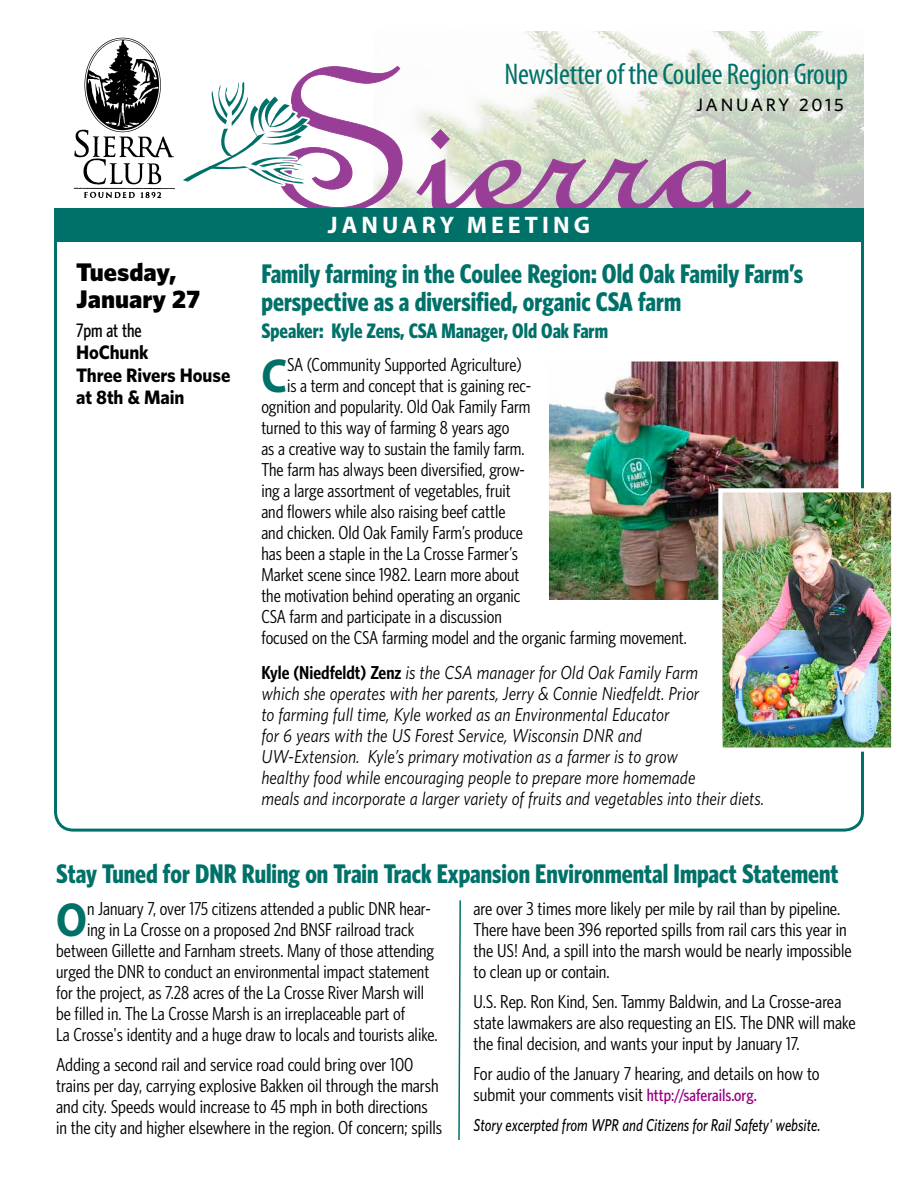
<style>
.page{position:relative;width:918px;height:1188px;background:#fff}
.page>*{position:absolute;margin:0;border:0;box-sizing:border-box;transform-origin:0 0}
.t1{font:219.15px "French Script";color:#993e97;scale:1.18 1}
.t2{font:700 47.85px "Myriad Pro";color:#007169;scale:.9 1}
.t3{font:condensed 30px "Myriad Pro";letter-spacing:-.01em;color:#007169}
.t4{font:700 27px/28.5px "Whitney Condensed";color:#007169;scale:.95 1}
.t5{font:900 25.5px/27px "Whitney";color:#000}
.t6{font:700 24px "Myriad Pro";letter-spacing:.17em;color:#fff}
.t7{font:700 21px "Whitney Condensed";color:#007169;scale:.95 1}
.t8{font:700 19.5px/22.5px "Whitney";letter-spacing:-.005em;color:#000;scale:.95 1}
.t9{font:500 19.5px "Whitney Condensed";letter-spacing:-.005em;color:#000;scale:.95 1}
.t10{font:18.75px/21px "Whitney Condensed";color:#000}
.t11{font:italic 18.75px/21px "Whitney";color:#000;scale:.89 1}
.t12{font:500 18px "Whitney";letter-spacing:.15em;color:#000}
.t13{font:italic 500 17.25px "Whitney";color:#000;scale:.8 1}
.s1{font-family:"Whitney Condensed";font-weight:600;font-style:normal}
.s2{font-weight:500;font-size:17.25px;color:#960083}
</style>
<div class="page">
<img style="left:403px;top:31px;width:461px;height:177px">
<svg style="left:416px;top:128px;width:336px;height:80px;background:#d4d8cc"></svg>
<svg style="left:182px;top:65px;width:221px;height:143px"></svg>
<img style="left:73px;top:37px;width:102px;height:162px">
<div style="left:54px;top:208px;width:810px;height:34px;background:#007169"></div>
<svg style="left:458px;top:900px;width:3px;height:240px"></svg>
<img style="left:549px;top:362px;width:289px;height:237px">
<div style="left:544px;top:357px;width:299px;height:247px;border:4px solid #fff"></div>
<img style="left:723px;top:493px;width:167px;height:254px">
<div style="left:718px;top:488px;width:177px;height:264px;border:4px solid #fff"></div>
<h3 class="t3" style="left:504px;top:56px;width:345px">Newsletter of the Coulee Region Group</h3>
<p class="t12" style="left:696px;top:93px;width:149px">JANUARY 2015</p>
<h1 class="t1" style="left:270px;top:27px;width:405px">Sierra</h1>
<h3 class="t5" style="left:76px;top:258px;width:126px">Tuesday,<br>January 27</h3>
<p class="t9" style="left:76px;top:318px;width:71px">7pm at the</p>
<p class="t8" style="left:76px;top:341px;width:164px">HoChunk<br>Three Rivers House at 8th &amp; Main</p>
<p class="t6" style="left:328px;top:210px;width:264px">JANUARY MEETING</p>
<h3 class="t4" style="left:261px;top:258px;width:572px">Family farming in the Coulee Region: Old Oak Family Farm’s perspective as a diversified, organic CSA farm</h3>
<p class="t7" style="left:261px;top:317px;width:366px">Speaker: Kyle Zens, CSA Manager, Old Oak Farm</p>
<h2 class="t2" style="left:261px;top:345px;width:30px">C</h2>
<p class="t10" style="left:287px;top:354px;width:236px">SA (Community Supported Agriculture)</p>
<p class="t10" style="left:287px;top:375px;width:246px">is a term and concept that is gaining rec-</p>
<p class="t10" style="left:261px;top:396px;width:271px">ognition and popularity. Old Oak Family Farm</p>
<p class="t10" style="left:261px;top:417px;width:250px">turned to this way of farming 8 years ago</p>
<p class="t10" style="left:261px;top:438px;width:265px">as a creative way to sustain the family farm.</p>
<p class="t10" style="left:261px;top:459px;width:265px">The farm has always been diversified, grow-</p>
<p class="t10" style="left:261px;top:480px;width:251px">ing a large assortment of vegetables, fruit</p>
<p class="t10" style="left:261px;top:501px;width:246px">and flowers while also raising beef cattle</p>
<p class="t10" style="left:261px;top:522px;width:263px">and chicken. Old Oak Family Farm’s produce</p>
<p class="t10" style="left:261px;top:543px;width:258px">has been a staple in the La Crosse Farmer’s</p>
<p class="t10" style="left:261px;top:564px;width:260px">Market scene since 1982. Learn more about</p>
<p class="t10" style="left:261px;top:585px;width:261px">the motivation behind operating an organic</p>
<p class="t10" style="left:261px;top:606px;width:242px">CSA farm and participate in a discussion</p>
<p class="t10" style="left:261px;top:627px;width:427px">focused on the CSA farming model and the organic farming movement.</p>
<p class="t11" style="left:261px;top:661px;width:567px"><span class="s1">Kyle (Niedfeldt) Zenz</span> is the CSA manager for Old Oak Family Farm<br>which she operates with her parents, Jerry &amp; Connie Niedfeldt. Prior<br>to farming full time, Kyle worked as an Environmental Educator<br>for 6 years with the US Forest Service, Wisconsin DNR and<br>UW-Extension. Kyle’s primary motivation as a farmer is to grow<br>healthy food while encouraging people to prepare more homemade<br>meals and incorporate a larger variety of fruits and vegetables into their diets.</p>
<h3 class="t4" style="left:56px;top:858px;width:825px">Stay Tuned for DNR Ruling on Train Track Expansion Environmental Impact Statement</h3>
<h2 class="t2" style="left:56px;top:889px;width:36px">O</h2>
<p class="t10" style="left:87px;top:898px;width:345px">n January 7, over 175 citizens attended a public DNR hear-</p>
<p class="t10" style="left:87px;top:919px;width:329px">ing in La Crosse on a proposed 2nd BNSF railroad track</p>
<p class="t10" style="left:56px;top:940px;width:380px">between Gillette and Farnham streets. Many of those attending</p>
<p class="t10" style="left:56px;top:961px;width:375px">urged the DNR to conduct an environmental impact statement</p>
<p class="t10" style="left:56px;top:982px;width:370px">for the project, as 7.28 acres of the La Crosse River Marsh will</p>
<p class="t10" style="left:56px;top:1003px;width:351px">be filled in. The La Crosse Marsh is an irreplaceable part of</p>
<p class="t10" style="left:56px;top:1024px;width:383px">La Crosse's identity and a huge draw to locals and tourists alike.</p>
<p class="t10" style="left:56px;top:1054px;width:388px">Adding a second rail and service road could bring over 100 trains per day, carrying explosive Bakken oil through the marsh and city. Speeds would increase to 45 mph in both directions in the city and higher elsewhere in the region. Of concern; spills</p>
<p class="t10" style="left:474px;top:898px;width:380px">are over 3 times more likely per mile by rail than by pipeline.<br>There have been 396 reported spills from rail cars this year in the US! And, a spill into the marsh would be nearly impossible to clean up or contain.</p>
<p class="t10" style="left:474px;top:991px;width:384px">U.S. Rep. Ron Kind, Sen. Tammy Baldwin, and La Crosse-area state lawmakers are also requesting an EIS. The DNR will make the final decision, and wants your input by January 17.</p>
<p class="t10" style="left:474px;top:1063px;width:348px">For audio of the January 7 hearing, and details on how to submit your comments visit <span class="s2">http://saferails.org.</span></p>
<p class="t13" style="left:474px;top:1114px;width:435px">Story excerpted from WPR and Citizens for Rail Safety' website.</p>
</div>
